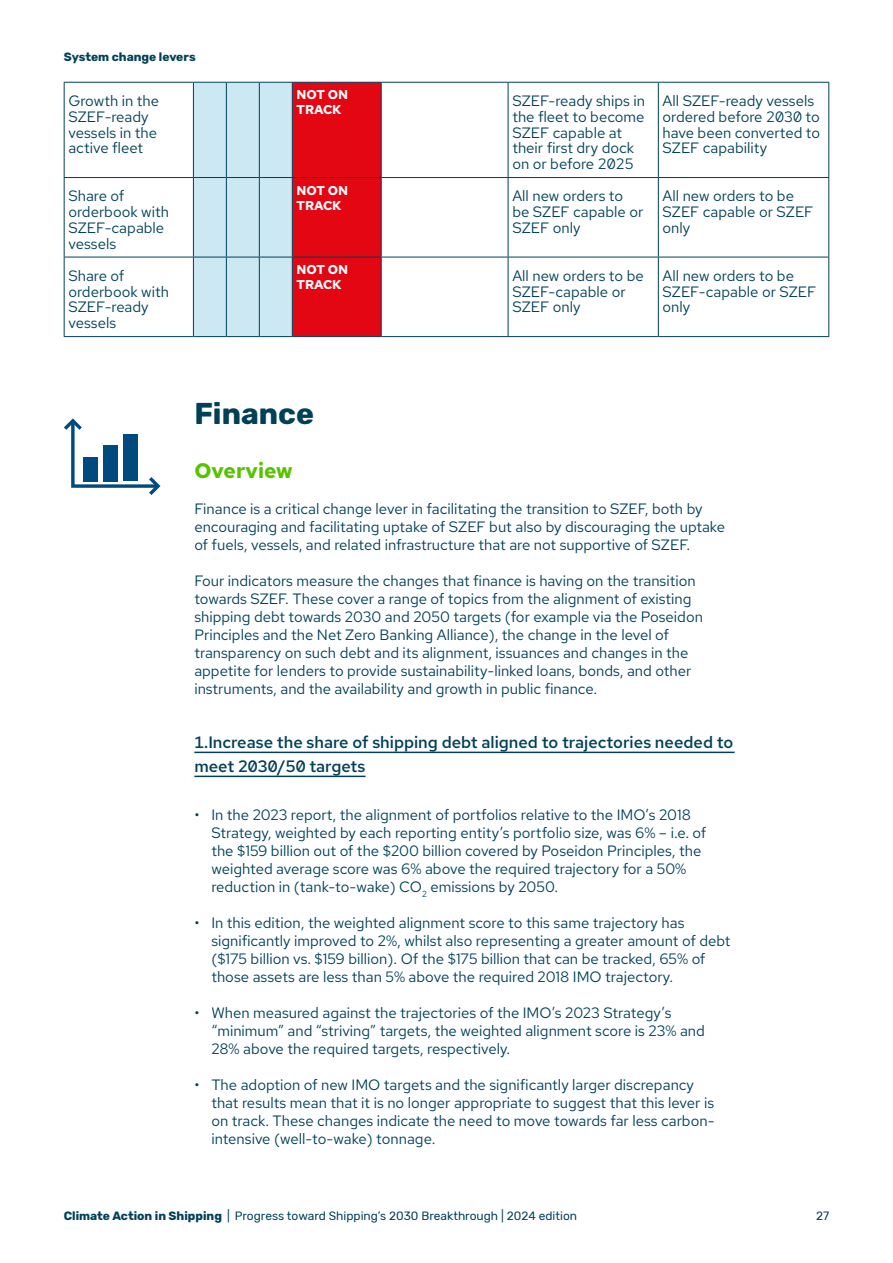
<style>
.page{position:relative;width:893px;height:1263px;background:#fff}
.page>*{position:absolute;margin:0;border:0;box-sizing:border-box;transform-origin:0 0}
.t1{font:700 30px "Rubik";color:#004058}
.t2{font:700 21px "Red Hat Text";color:#57c300}
.t3{font:500 16.5px/24px "Red Hat Text";color:#004058}
.t4{font:15px/15.8px "Red Hat Text";color:#004058}
.t5{font:700 12.75px/15px "Red Hat Text";color:#fff}
.t6{font:12px "Rubik";color:#004058}
.t7{font:700 12px "Rubik";color:#004058}
.s1{font-weight:700}
</style>
<div class="page">
<svg style="left:194px;top:83px;width:187px;height:253px;background:#d57b87"></svg>
<hr style="left:64px;top:83px;width:1px;height:94px;background:#004058">
<hr style="left:64px;top:178px;width:1px;height:79px;background:#004058">
<hr style="left:64px;top:257px;width:1px;height:79px;background:#004058">
<hr style="left:64px;top:82px;width:129px;height:1px;background:#004058">
<hr style="left:64px;top:177px;width:129px;height:1px;background:#004058">
<hr style="left:64px;top:257px;width:129px;height:1px;background:#004058">
<hr style="left:64px;top:336px;width:129px;height:1px;background:#004058">
<hr style="left:193px;top:83px;width:1px;height:94px;background:#004058">
<hr style="left:193px;top:178px;width:1px;height:79px;background:#004058">
<hr style="left:193px;top:257px;width:1px;height:79px;background:#004058">
<hr style="left:226px;top:83px;width:1px;height:94px;background:#004058">
<hr style="left:259px;top:83px;width:1px;height:94px;background:#004058">
<hr style="left:226px;top:178px;width:1px;height:79px;background:#004058">
<hr style="left:259px;top:178px;width:1px;height:79px;background:#004058">
<hr style="left:226px;top:257px;width:1px;height:79px;background:#004058">
<hr style="left:259px;top:257px;width:1px;height:79px;background:#004058">
<hr style="left:193px;top:82px;width:33px;height:1px;background:#004058">
<hr style="left:226px;top:82px;width:33px;height:1px;background:#004058">
<hr style="left:259px;top:82px;width:33px;height:1px;background:#004058">
<hr style="left:193px;top:177px;width:33px;height:1px;background:#004058">
<hr style="left:226px;top:177px;width:33px;height:1px;background:#004058">
<hr style="left:259px;top:177px;width:33px;height:1px;background:#004058">
<hr style="left:193px;top:257px;width:33px;height:1px;background:#004058">
<hr style="left:226px;top:257px;width:33px;height:1px;background:#004058">
<hr style="left:259px;top:257px;width:33px;height:1px;background:#004058">
<hr style="left:193px;top:336px;width:33px;height:1px;background:#004058">
<hr style="left:226px;top:336px;width:33px;height:1px;background:#004058">
<hr style="left:259px;top:336px;width:33px;height:1px;background:#004058">
<hr style="left:292px;top:83px;width:1px;height:94px;background:#004058">
<hr style="left:292px;top:178px;width:1px;height:79px;background:#004058">
<hr style="left:292px;top:257px;width:1px;height:79px;background:#004058">
<hr style="left:292px;top:82px;width:89px;height:1px;background:#004058">
<hr style="left:292px;top:177px;width:89px;height:1px;background:#004058">
<hr style="left:292px;top:257px;width:89px;height:1px;background:#004058">
<hr style="left:292px;top:336px;width:89px;height:1px;background:#004058">
<hr style="left:381px;top:83px;width:1px;height:94px;background:#004058">
<hr style="left:381px;top:178px;width:1px;height:79px;background:#004058">
<hr style="left:381px;top:257px;width:1px;height:79px;background:#004058">
<hr style="left:508px;top:83px;width:1px;height:94px;background:#004058">
<hr style="left:658px;top:83px;width:1px;height:94px;background:#004058">
<hr style="left:828px;top:83px;width:1px;height:94px;background:#004058">
<hr style="left:508px;top:178px;width:1px;height:79px;background:#004058">
<hr style="left:658px;top:178px;width:1px;height:79px;background:#004058">
<hr style="left:828px;top:178px;width:1px;height:79px;background:#004058">
<hr style="left:508px;top:257px;width:1px;height:79px;background:#004058">
<hr style="left:658px;top:257px;width:1px;height:79px;background:#004058">
<hr style="left:828px;top:257px;width:1px;height:79px;background:#004058">
<hr style="left:381px;top:82px;width:127px;height:1px;background:#004058">
<hr style="left:508px;top:82px;width:150px;height:1px;background:#004058">
<hr style="left:658px;top:82px;width:171px;height:1px;background:#004058">
<hr style="left:381px;top:177px;width:127px;height:1px;background:#004058">
<hr style="left:508px;top:177px;width:150px;height:1px;background:#004058">
<hr style="left:658px;top:177px;width:171px;height:1px;background:#004058">
<hr style="left:381px;top:257px;width:127px;height:1px;background:#004058">
<hr style="left:508px;top:257px;width:150px;height:1px;background:#004058">
<hr style="left:658px;top:257px;width:171px;height:1px;background:#004058">
<hr style="left:381px;top:336px;width:127px;height:1px;background:#004058">
<hr style="left:508px;top:336px;width:150px;height:1px;background:#004058">
<hr style="left:658px;top:336px;width:171px;height:1px;background:#004058">
<svg style="left:64px;top:418px;width:97px;height:77px"></svg>
<div style="left:83px;top:457px;width:15px;height:24px;background:#004a7e"></div>
<div style="left:104px;top:445px;width:14px;height:36px;background:#004a7e"></div>
<div style="left:124px;top:434px;width:14px;height:47px;background:#004a7e"></div>
<hr style="left:194px;top:752px;width:541px;height:1px;background:#004058">
<hr style="left:194px;top:776px;width:172px;height:1px;background:#004058">
<p class="t7" style="left:64px;top:50px;width:133px">System change levers</p>
<p class="t4" style="left:68px;top:93px;width:92px">Growth in the<br>SZEF-ready vessels in the active fleet</p>
<p class="t5" style="left:297px;top:87px;width:53px">NOT ON<br>TRACK</p>
<p class="t4" style="left:512px;top:93px;width:134px">SZEF-ready ships in the fleet to become<br>SZEF capable at their first dry dock on or before 2025</p>
<p class="t4" style="left:663px;top:93px;width:159px">All SZEF-ready vessels ordered before 2030 to have been converted to<br>SZEF capability</p>
<p class="t4" style="left:68px;top:188px;width:102px">Share of orderbook with<br>SZEF-capable vessels</p>
<p class="t5" style="left:297px;top:183px;width:53px">NOT ON<br>TRACK</p>
<p class="t4" style="left:512px;top:188px;width:133px">All new orders to be SZEF capable or<br>SZEF only</p>
<p class="t4" style="left:663px;top:188px;width:152px">All new orders to be<br>SZEF capable or SZEF only</p>
<p class="t4" style="left:68px;top:267px;width:102px">Share of orderbook with<br>SZEF-ready vessels</p>
<p class="t5" style="left:297px;top:262px;width:53px">NOT ON<br>TRACK</p>
<p class="t4" style="left:512px;top:267px;width:133px">All new orders to be<br>SZEF-capable or<br>SZEF only</p>
<p class="t4" style="left:663px;top:267px;width:155px">All new orders to be<br>SZEF-capable or SZEF only</p>
<h1 class="t1" style="left:194px;top:396px;width:121px">Finance</h1>
<h2 class="t2" style="left:194px;top:456px;width:100px">Overview</h2>
<p class="t4" style="left:194px;top:499px;width:532px;line-height:18px">Finance is a critical change lever in facilitating the transition to SZEF, both by encouraging and facilitating uptake of SZEF but also by discouraging the uptake of fuels, vessels, and related infrastructure that are not supportive of SZEF.</p>
<p class="t4" style="left:194px;top:571px;width:510px;line-height:18px">Four indicators measure the changes that finance is having on the transition towards SZEF. These cover a range of topics from the alignment of existing shipping debt towards 2030 and 2050 targets (for example via the Poseidon Principles and the Net Zero Banking Alliance), the change in the level of transparency on such debt and its alignment, issuances and changes in the appetite for lenders to provide sustainability-linked loans, bonds, and other instruments, and the availability and growth in public finance.</p>
<p class="t3" style="left:194px;top:730px;width:541px">1.Increase the share of shipping debt aligned to trajectories needed to meet 2030/50 targets</p>
<p class="t4" style="left:211px;top:805px;width:497px;line-height:18px;text-indent:-17px">• In the 2023 report, the alignment of portfolios relative to the IMO’s 2018<br>Strategy, weighted by each reporting entity’s portfolio size, was 6% – i.e. of the $159 billion out of the $200 billion covered by Poseidon Principles, the weighted average score was 6% above the required trajectory for a 50% reduction in (tank-to-wake) CO<sub>2</sub> emissions by 2050.</p>
<p class="t4" style="left:211px;top:913px;width:521px;line-height:18px;text-indent:-17px">• In this edition, the weighted alignment score to this same trajectory has significantly improved to 2%, whilst also representing a greater amount of debt ($175 billion vs. $159 billion). Of the $175 billion that can be tracked, 65% of those assets are less than 5% above the required 2018 IMO trajectory.</p>
<p class="t4" style="left:211px;top:1003px;width:495px;line-height:18px;text-indent:-17px">• When measured against the trajectories of the IMO’s 2023 Strategy’s “minimum” and “striving” targets, the weighted alignment score is 23% and<br>28% above the required targets, respectively.</p>
<p class="t4" style="left:211px;top:1075px;width:505px;line-height:18px;text-indent:-17px">• The adoption of new IMO targets and the significantly larger discrepancy that results mean that it is no longer appropriate to suggest that this lever is on track. These changes indicate the need to move towards far less carbon&shy;intensive (well-to-wake) tonnage.</p>
<p class="t6" style="left:64px;top:1209px;width:515px"><span class="s1">Climate Action in Shipping</span> | Progress toward Shipping’s 2030 Breakthrough | 2024 edition</p>
<p class="t6" style="left:816px;top:1209px;width:15px">27</p>
</div>
